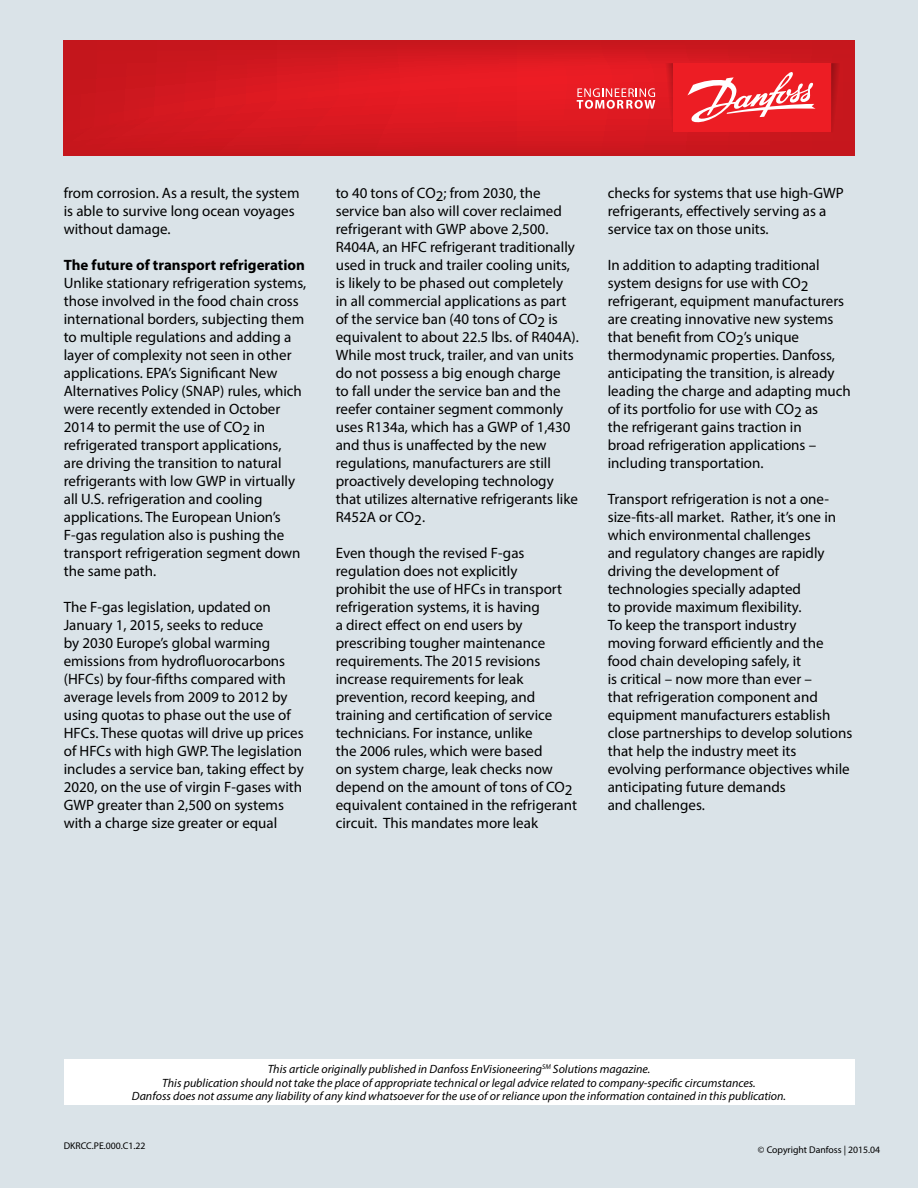
<style>
.page{position:relative;width:918px;height:1188px;background:#dae3e8}
.page>*{position:absolute;margin:0;border:0;box-sizing:border-box;transform-origin:0 0}
.t1{font:15px/18px "Myriad Pro";color:#000}
.t2{font:700 15px "Myriad Pro";color:#000}
.t3{font:italic 12px/13.5px "Myriad Pro";color:#000;text-align:center}
.t4{font:9.75px "Myriad Pro";color:#000}
</style>
<div class="page">
<div style="left:64px;top:1060px;width:790px;height:45px;background:#fff"></div>
<svg style="left:64px;top:40px;width:790px;height:116px;background:#d3181f"></svg>
<svg style="left:831px;top:63px;width:13px;height:69px"></svg>
<svg style="left:661px;top:63px;width:12px;height:69px"></svg>
<div style="left:673px;top:63px;width:158px;height:69px;background:#ed1d24"></div>
<svg style="left:577px;top:88px;width:78px;height:21px;background:#ed686e"></svg>
<svg style="left:687px;top:72px;width:129px;height:51px"></svg>
<p class="t1" style="left:64px;top:184px;width:237px">from corrosion. As a result, the system is able to survive long ocean voyages without damage.</p>
<p class="t2" style="left:64px;top:255px;width:243px">The future of transport refrigeration</p>
<p class="t1" style="left:64px;top:274px;width:244px">Unlike stationary refrigeration systems, those involved in the food chain cross international borders, subjecting them to multiple regulations and adding a layer of complexity not seen in other applications. EPA’s Significant New Alternatives Policy (SNAP) rules, which were recently extended in October 2014 to permit the use of CO2 in refrigerated transport applications,<br>are driving the transition to natural refrigerants with low GWP in virtually all U.S. refrigeration and cooling applications. The European Union’s F-gas regulation also is pushing the transport refrigeration segment down the same path.</p>
<p class="t1" style="left:64px;top:598px;width:242px">The F-gas legislation, updated on January 1, 2015, seeks to reduce<br>by 2030 Europe’s global warming emissions from hydrofluorocarbons (HFCs) by four-fifths compared with average levels from 2009 to 2012 by using quotas to phase out the use of HFCs. These quotas will drive up prices of HFCs with high GWP. The legislation includes a service ban, taking effect by 2020, on the use of virgin F-gases with GWP greater than 2,500 on systems with a charge size greater or equal</p>
<p class="t1" style="left:336px;top:184px;width:245px">to 40 tons of CO2; from 2030, the service ban also will cover reclaimed refrigerant with GWP above 2,500.<br>R404A, an HFC refrigerant traditionally used in truck and trailer cooling units, is likely to be phased out completely<br>in all commercial applications as part of the service ban (40 tons of CO2 is equivalent to about 22.5 lbs. of R404A).<br>While most truck, trailer, and van units do not possess a big enough charge<br>to fall under the service ban and the reefer container segment commonly uses R134a, which has a GWP of 1,430 and thus is unaffected by the new regulations, manufacturers are still proactively developing technology that utilizes alternative refrigerants like R452A or CO2.</p>
<p class="t1" style="left:336px;top:544px;width:243px">Even though the revised F-gas regulation does not explicitly<br>prohibit the use of HFCs in transport refrigeration systems, it is having<br>a direct effect on end users by prescribing tougher maintenance requirements. The 2015 revisions increase requirements for leak prevention, record keeping, and training and certification of service technicians. For instance, unlike<br>the 2006 rules, which were based<br>on system charge, leak checks now depend on the amount of tons of CO2 equivalent contained in the refrigerant circuit. This mandates more leak</p>
<p class="t1" style="left:608px;top:184px;width:238px">checks for systems that use high-GWP refrigerants, effectively serving as a service tax on those units.</p>
<p class="t1" style="left:608px;top:256px;width:245px">I n addition to adapting traditional system designs for use with CO2 refrigerant, equipment manufacturers are creating innovative new systems that benefit from CO2’s unique thermodynamic properties. Danfoss, anticipating the transition, is already leading the charge and adapting much of its portfolio for use with CO2 as<br>the refrigerant gains traction in<br>broad refrigeration applications – including transportation.</p>
<p class="t1" style="left:608px;top:490px;width:246px">Transport refrigeration is not a one&shy;size-fits-all market. Rather, it’s one in which environmental challenges<br>and regulatory changes are rapidly driving the development of technologies specially adapted<br>to provide maximum flexibility.<br>To keep the transport industry<br>moving forward efficiently and the food chain developing safely, it<br>is critical – now more than ever –<br>that refrigeration component and equipment manufacturers establish close partnerships to develop solutions that help the industry meet its evolving performance objectives while anticipating future demands<br>and challenges.</p>
<p class="t3" style="left:132px;top:1062px;width:656px">This article originally published in Danfoss EnVisioneering<sup>SM</sup> Solutions magazine.<br>This publication should not take the place of appropriate technical or legal advice related to company-specific circumstances.<br>Danfoss does not assume any liability of any kind whatsoever for the use of or reliance upon the information contained in this publication.</p>
<p class="t4" style="left:64px;top:1140px;width:83px">DKRCC.PE.000.C1.22</p>
<p class="t4" style="left:758px;top:1144px;width:124px">© Copyright Danfoss | 2015.04</p>
</div>
